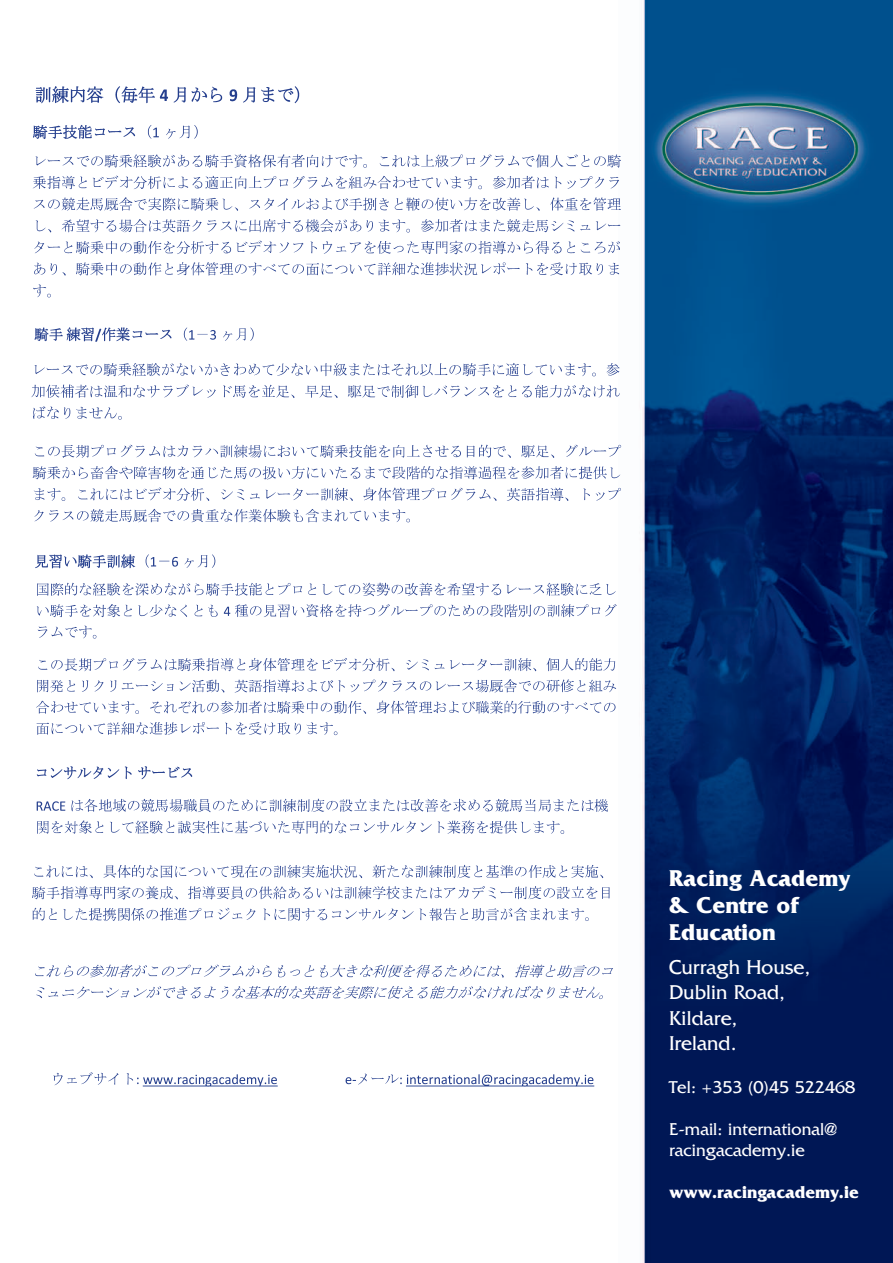
<style>
.page{position:relative;width:893px;height:1263px;background:#fff}
.page>*{position:absolute;margin:0;border:0;box-sizing:border-box;transform-origin:0 0}
.Body_Cop_2{font:700 24px/27px "Friz Quadrata";color:#fff}
.Body_Cop_2-2{font:21px/25.5px "Friz Quadrata";color:#fff}
.Body_Cop_2-3{font:18px/21px "Friz Quadrata";color:#fff}
.t1{font:700 18px "Friz Quadrata";color:#fff}
.Body_Cop_2-4{font:18px "Friz Quadrata";color:#fff}
.s1{font-style:inherit}
</style>
<div class="page">
<img style="left:642px;top:0;width:251px;height:1263px">
<img style="left:35px;top:75px;width:612px;height:34px">
<img style="left:33px;top:119px;width:613px;height:26px">
<img style="left:32px;top:154px;width:589px;height:144px">
<img style="left:34px;top:327px;width:220px;height:15px">
<img style="left:31px;top:363px;width:589px;height:57px">
<img style="left:32px;top:444px;width:590px;height:79px">
<img style="left:35px;top:554px;width:181px;height:15px">
<img style="left:36px;top:582px;width:581px;height:57px">
<img style="left:36px;top:658px;width:580px;height:78px">
<img style="left:36px;top:766px;width:157px;height:14px">
<img style="left:36px;top:798px;width:572px;height:36px">
<img style="left:32px;top:864px;width:578px;height:57px">
<img style="left:35px;top:964px;width:578px;height:36px">
<img style="left:53px;top:1072px;width:542px;height:15px">
<p class="Body_Cop_2" style="left:669px;top:865px;width:183px">Racing Academy &amp; Centre of<br>Education</p>
<p class="Body_Cop_2-2" style="left:669px;top:954px;width:143px">Curragh House,<br>Dublin Road,<br>Kildare,<br>Ireland.</p>
<p class="Body_Cop_2-4" style="left:669px;top:1077px;width:188px"><span class="s1">Tel:</span> +353 (0)45 522468</p>
<p class="Body_Cop_2-3" style="left:669px;top:1119px;width:169px">E-mail: international@ racingacademy.ie</p>
<p class="t1" style="left:669px;top:1182px;width:191px">www.racingacademy.ie</p>
</div>
